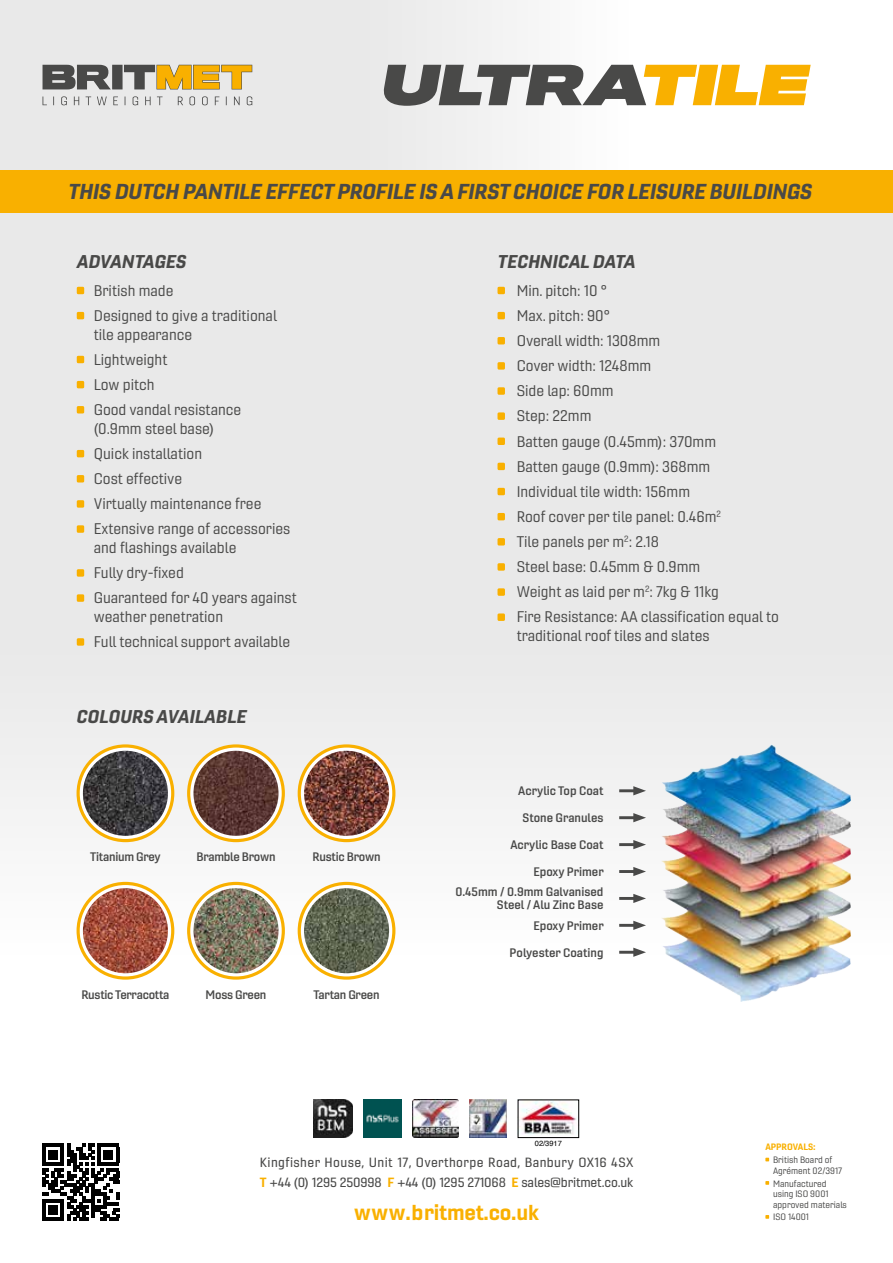
<style>
.page{position:relative;width:893px;height:1263px;background:#fff}
.page>*{position:absolute;margin:0;border:0;box-sizing:border-box;transform-origin:0 0}
.t1{font:italic 900 51.45px "Titling Gothic FB Wide";color:#494948}
.t2{font:italic 900 expanded 21px "Gineso";letter-spacing:-.01em;color:#494948}
.t3{font:700 expanded 21px "Gineso";letter-spacing:-.01em;color:#f9b000}
.t4{font:italic 900 expanded 18px "Gineso";color:#494948}
.t5{font:expanded 15px/25.2px "Gineso";color:#494948}
.t6{font:500 expanded 13.05px/20px "Gineso";letter-spacing:.03em;color:#494948}
.t7{font:12px/13.2px "Gineso Ext Dem";color:#494948;text-align:right}
.t8{font:12px "Gineso Ext Dem";letter-spacing:-.02em;color:#494948}
.t9{font:expanded 9px/10.6px "Gineso";color:#494948}
.t10{font:700 expanded 9px "Gineso";color:#f9b000}
.t11{font:7.5px "Helvetica";color:#000}
.s1{color:#f9b000}
.s2{font-weight:700;color:#f9b000}
</style>
<div class="page">
<div style="left:0;top:213px;width:893px;height:1050px;background:linear-gradient(to right,#f1f1f1,#f1f1f1)"></div>
<div style="left:0;top:0;width:893px;height:170px;background:linear-gradient(to right,#e2e2e2,#fff)"></div>
<hr style="left:619px;top:789px;width:18px;height:3px;background:#494948">
<svg style="left:633px;top:786px;width:13px;height:9px"></svg>
<hr style="left:619px;top:816px;width:18px;height:3px;background:#494948">
<svg style="left:633px;top:813px;width:13px;height:9px"></svg>
<hr style="left:619px;top:843px;width:18px;height:3px;background:#494948">
<svg style="left:633px;top:840px;width:13px;height:9px"></svg>
<hr style="left:619px;top:870px;width:18px;height:3px;background:#494948">
<svg style="left:633px;top:867px;width:13px;height:9px"></svg>
<hr style="left:619px;top:924px;width:18px;height:3px;background:#494948">
<svg style="left:633px;top:921px;width:13px;height:9px"></svg>
<hr style="left:619px;top:951px;width:18px;height:3px;background:#494948">
<svg style="left:633px;top:948px;width:13px;height:9px"></svg>
<hr style="left:619px;top:897px;width:18px;height:3px;background:#494948">
<svg style="left:633px;top:894px;width:13px;height:9px"></svg>
<div style="left:77px;top:287px;width:7px;height:7px;background:#f9b000;border-radius:2px"></div>
<div style="left:77px;top:312px;width:7px;height:7px;background:#f9b000;border-radius:2px"></div>
<div style="left:77px;top:356px;width:7px;height:7px;background:#f9b000;border-radius:2px"></div>
<div style="left:77px;top:381px;width:7px;height:7px;background:#f9b000;border-radius:2px"></div>
<div style="left:77px;top:406px;width:7px;height:7px;background:#f9b000;border-radius:2px"></div>
<div style="left:77px;top:450px;width:7px;height:7px;background:#f9b000;border-radius:2px"></div>
<div style="left:77px;top:475px;width:7px;height:7px;background:#f9b000;border-radius:2px"></div>
<div style="left:77px;top:500px;width:7px;height:8px;background:#f9b000;border-radius:2px"></div>
<div style="left:77px;top:525px;width:7px;height:8px;background:#f9b000;border-radius:2px"></div>
<div style="left:77px;top:569px;width:7px;height:8px;background:#f9b000;border-radius:2px"></div>
<div style="left:77px;top:594px;width:7px;height:8px;background:#f9b000;border-radius:2px"></div>
<div style="left:77px;top:638px;width:7px;height:8px;background:#f9b000;border-radius:2px"></div>
<div style="left:0;top:170px;width:893px;height:43px;background:#f9b000"></div>
<svg style="left:43px;top:1144px;width:76px;height:76px"></svg>
<img style="left:520px;top:1101px;width:57px;height:35px">
<div style="left:518px;top:1099px;width:61px;height:39px;border:1px solid #000"></div>
<img style="left:314px;top:1099px;width:38px;height:39px">
<img style="left:363px;top:1099px;width:39px;height:39px">
<img style="left:413px;top:1099px;width:45px;height:39px">
<img style="left:469px;top:1099px;width:38px;height:39px">
<div style="left:497px;top:287px;width:8px;height:7px;background:#f9b000;border-radius:2px"></div>
<div style="left:497px;top:312px;width:8px;height:7px;background:#f9b000;border-radius:2px"></div>
<div style="left:497px;top:337px;width:8px;height:7px;background:#f9b000;border-radius:2px"></div>
<div style="left:497px;top:362px;width:8px;height:8px;background:#f9b000;border-radius:2px"></div>
<div style="left:497px;top:387px;width:8px;height:8px;background:#f9b000;border-radius:2px"></div>
<div style="left:497px;top:412px;width:8px;height:8px;background:#f9b000;border-radius:2px"></div>
<div style="left:497px;top:438px;width:8px;height:7px;background:#f9b000;border-radius:2px"></div>
<div style="left:497px;top:463px;width:8px;height:7px;background:#f9b000;border-radius:2px"></div>
<div style="left:497px;top:488px;width:8px;height:7px;background:#f9b000;border-radius:2px"></div>
<div style="left:497px;top:513px;width:8px;height:7px;background:#f9b000;border-radius:2px"></div>
<div style="left:497px;top:538px;width:8px;height:7px;background:#f9b000;border-radius:2px"></div>
<div style="left:497px;top:563px;width:8px;height:8px;background:#f9b000;border-radius:2px"></div>
<div style="left:497px;top:588px;width:8px;height:8px;background:#f9b000;border-radius:2px"></div>
<div style="left:497px;top:613px;width:8px;height:8px;background:#f9b000;border-radius:2px"></div>
<svg style="left:43px;top:96px;width:209px;height:9px;background:#d2d2d2"></svg>
<svg style="left:43px;top:65px;width:209px;height:24px;background:#a9925c"></svg>
<svg style="left:187px;top:744px;width:98px;height:98px"></svg>
<svg style="left:190px;top:747px;width:92px;height:92px"></svg>
<img style="left:193px;top:751px;width:86px;height:85px;border-radius:42px">
<svg style="left:298px;top:744px;width:97px;height:98px"></svg>
<svg style="left:301px;top:747px;width:91px;height:92px"></svg>
<img style="left:304px;top:751px;width:85px;height:85px;border-radius:42px">
<svg style="left:77px;top:744px;width:97px;height:98px"></svg>
<svg style="left:80px;top:747px;width:91px;height:92px"></svg>
<img style="left:83px;top:751px;width:85px;height:85px;border-radius:42px">
<svg style="left:187px;top:882px;width:98px;height:98px"></svg>
<svg style="left:190px;top:885px;width:92px;height:91px"></svg>
<img style="left:193px;top:888px;width:86px;height:85px;border-radius:42px">
<svg style="left:77px;top:882px;width:97px;height:98px"></svg>
<svg style="left:80px;top:885px;width:91px;height:91px"></svg>
<img style="left:83px;top:888px;width:85px;height:85px;border-radius:42px">
<svg style="left:298px;top:882px;width:97px;height:98px"></svg>
<svg style="left:301px;top:885px;width:91px;height:91px"></svg>
<img style="left:304px;top:888px;width:85px;height:85px;border-radius:42px">
<img style="left:662px;top:744px;width:188px;height:258px">
<svg style="left:765px;top:1158px;width:4px;height:3px"></svg>
<svg style="left:765px;top:1181px;width:4px;height:4px"></svg>
<svg style="left:765px;top:1215px;width:4px;height:4px"></svg>
<h1 class="t1" style="left:378px;top:56px;width:440px">ULTRA<span class="s1">TILE</span></h1>
<h2 class="t2" style="left:68px;top:178px;width:745px">THIS DUTCH PANTILE EFFECT PROFILE IS A FIRST CHOICE FOR LEISURE BUILDINGS</h2>
<p class="t4" style="left:77px;top:250px;width:111px">ADVANTAGES</p>
<p class="t4" style="left:497px;top:250px;width:139px">TECHNICAL DATA</p>
<p class="t5" style="left:517px;top:278px;width:264px">Min. pitch: 10 °<br>Max. pitch: 90°<br>Overall width: 1308mm<br>Cover width: 1248mm<br>Side lap: 60mm<br>Step: 22mm<br>Batten gauge (0.45mm): 370mm<br>Batten gauge (0.9mm): 368mm<br>Individual tile width: 156mm<br>Roof cover per tile panel: 0.46m<sup>2<br></sup>Tile panels per m<sup>2</sup>: 2.18<br>Steel base: 0.45mm &amp; 0.9mm<br>Weight as laid per m<sup>2</sup>: 7kg &amp; 11kg<br>Fire Resistance: AA classification equal to</p>
<p class="t5" style="left:517px;top:623px;width:195px">traditional roof tiles and slates</p>
<p class="t5" style="left:94px;top:278px;width:185px">British made<br>Designed to give a traditional</p>
<p class="t5" style="left:94px;top:322px;width:149px">tile appearance<br>Lightweight<br>Low pitch<br>Good vandal resistance</p>
<p class="t5" style="left:94px;top:416px;width:198px">(0.9mm steel base)<br>Quick installation<br>Cost effective<br>Virtually maintenance free<br>Extensive range of accessories</p>
<p class="t5" style="left:94px;top:535px;width:205px">and flashings available<br>Fully dry-fixed<br>Guaranteed for 40 years against</p>
<p class="t5" style="left:94px;top:604px;width:198px">weather penetration<br>Full technical support available</p>
<p class="t4" style="left:77px;top:705px;width:171px">COLOURS AVAILABLE</p>
<p class="t8" style="left:90px;top:849px;width:72px">Titanium Grey</p>
<p class="t8" style="left:196px;top:849px;width:81px">Bramble Brown</p>
<p class="t8" style="left:313px;top:849px;width:69px">Rustic Brown</p>
<p class="t8" style="left:81px;top:987px;width:90px">Rustic Terracotta</p>
<p class="t8" style="left:206px;top:987px;width:62px">Moss Green</p>
<p class="t8" style="left:313px;top:987px;width:68px">Tartan Green</p>
<p class="t7" style="left:518px;top:784px;width:87px">Acrylic Top Coat</p>
<p class="t7" style="left:523px;top:811px;width:82px">Stone Granules</p>
<p class="t7" style="left:510px;top:838px;width:95px">Acrylic Base Coat</p>
<p class="t7" style="left:533px;top:865px;width:72px">Epoxy Primer</p>
<p class="t7" style="left:455px;top:885px;width:150px">0.45mm / 0.9mm Galvanised<br>Steel / Alu Zinc Base</p>
<p class="t7" style="left:533px;top:919px;width:72px">Epoxy Primer</p>
<p class="t7" style="left:510px;top:945px;width:95px">Polyester Coating</p>
<p class="t11" style="left:535px;top:1138px;width:29px">02/3917</p>
<p class="t6" style="left:260px;top:1152px;width:375px">Kingfisher House, Unit 17, Overthorpe Road, Banbury OX16 4SX<br><span class="s2">T</span> +44 (0) 1295 250998 <span class="s2">F</span> +44 (0) 1295 271068 <span class="s2">E</span> sales@britmet.co.uk</p>
<h2 class="t3" style="left:354px;top:1199px;width:186px">www.britmet.co.uk</h2>
<p class="t10" style="left:765px;top:1141px;width:52px">APPROVALS:</p>
<p class="t9" style="left:773px;top:1154px;width:71px">British Board of<br>Agrément 02/3917</p>
<p class="t9" style="left:773px;top:1178px;width:75px">Manufactured using ISO 9001 approved materials</p>
<p class="t9" style="left:773px;top:1212px;width:37px">ISO 14001</p>
</div>
